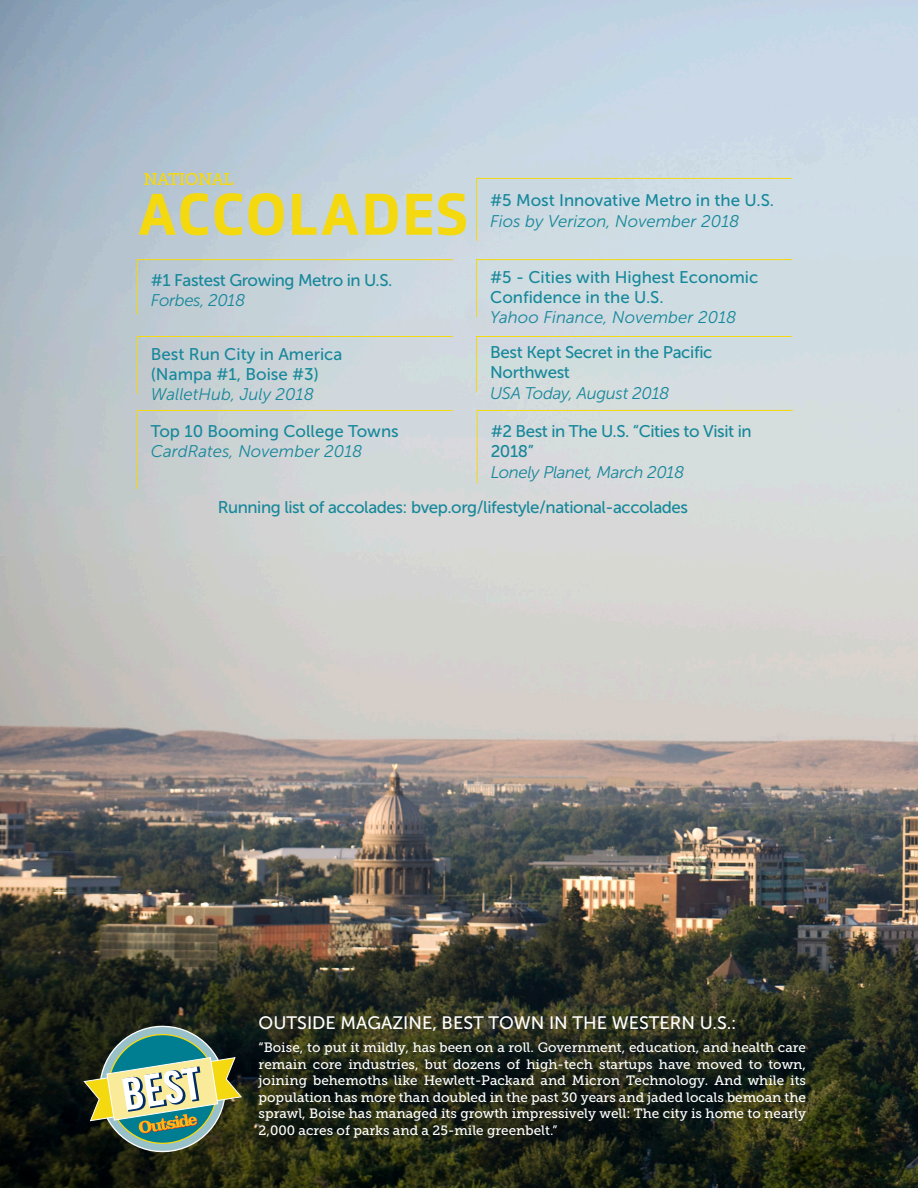
<style>
.page{position:relative;width:918px;height:1188px;background:#fff}
.page>*{position:absolute;margin:0;border:0;box-sizing:border-box;transform-origin:0 0}
.t1{font:700 58.5px "Facto";letter-spacing:.02em;color:#f5d910}
.t2{font:18px "Museo Sans 500";color:#fff}
.t3{font:16.95px "Museo Slab 500";letter-spacing:-.03em;color:#f5d910}
.t4{font:16.8px/20.2px "Museo Sans 500";letter-spacing:-.02em;color:#17889b}
.t5{font:16.8px/20.2px "Museo Sans 500";color:#17889b}
.t6{font:italic 16.8px "Museo Sans 300";color:#17889b}
.t7{font:italic 16.8px "Museo Sans 300";letter-spacing:-.025em;color:#17889b}
.t8{font:italic 16.8px "Museo Sans 300";letter-spacing:-.02em;color:#17889b}
.t9{font:13.5px/16.5px "Museo Slab 500";color:#fff;text-align:justify}
</style>
<div class="page">
<img style="left:0;top:0;width:918px;height:1188px">
<svg style="left:83px;top:1020px;width:159px;height:138px;background:#6a7f61"></svg>
<svg style="left:136px;top:259px;width:318px;height:56px;background:#c6d2d6"></svg>
<svg style="left:136px;top:410px;width:318px;height:80px;background:#ced3d2"></svg>
<div style="left:476px;top:336px;width:317px;height:57px;background:#cfdde2"></div>
<div style="left:476px;top:410px;width:318px;height:74px;background:#d6dddd"></div>
<svg style="left:136px;top:336px;width:318px;height:59px;background:#cad3d4"></svg>
<div style="left:476px;top:177px;width:317px;height:65px;background:#cfdde4"></div>
<div style="left:476px;top:259px;width:317px;height:59px;background:#cfdde2"></div>
<p class="t3" style="left:144px;top:169px;width:92px">NATIONAL</p>
<p class="t1" style="left:137px;top:170px;width:333px">ACCOLADES</p>
<p class="t4" style="left:151px;top:270px;width:243px">#1 Fastest Growing Metro in U.S.</p>
<p class="t7" style="left:151px;top:292px;width:96px">Forbes, 2018</p>
<p class="t5" style="left:151px;top:344px;width:193px">Best Run City in America</p>
<p class="t5" style="left:151px;top:364px;width:170px">(Nampa #1, Boise #3)</p>
<p class="t6" style="left:151px;top:385px;width:165px">WalletHub, July 2018</p>
<p class="t5" style="left:151px;top:421px;width:249px">Top 10 Booming College Towns</p>
<p class="t6" style="left:151px;top:442px;width:213px">CardRates, November 2018</p>
<p class="t5" style="left:490px;top:191px;width:285px">#5 Most Innovative Metro in the U.S.</p>
<p class="t6" style="left:490px;top:212px;width:251px">Fios by Verizon, November 2018</p>
<p class="t5" style="left:490px;top:267px;width:270px">#5 - Cities with Highest Economic<br>Confidence in the U.S.</p>
<p class="t6" style="left:490px;top:309px;width:248px">Yahoo Finance, November 2018</p>
<p class="t4" style="left:490px;top:342px;width:224px">Best Kept Secret in the Pacific</p>
<p class="t4" style="left:490px;top:363px;width:81px">Northwest</p>
<p class="t8" style="left:490px;top:384px;width:181px">USA Today, August 2018</p>
<p class="t4" style="left:491px;top:421px;width:262px">#2 Best in The U.S. “Cities to Visit in<br>2018”</p>
<p class="t7" style="left:491px;top:463px;width:195px">Lonely Planet, March 2018</p>
<p class="t4" style="left:218px;top:497px;width:472px">Running list of accolades: bvep.org/lifestyle/national-accolades</p>
<p class="t2" style="left:259px;top:1013px;width:479px">OUTSIDE MAGAZINE, BEST TOWN IN THE WESTERN U.S.:</p>
<p class="t9" style="left:259px;top:1040px;width:549px">“Boise, to put it mildly, has been on a roll. Government, education, and health care remain core industries, but dozens of high-tech startups have moved to town, joining behemoths like Hewlett-Packard and Micron Technology. And while its population has more than doubled in the past 30 years and jaded locals bemoan the sprawl, Boise has managed its growth impressively well: The city is home to nearly 2,000 acres of parks and a 25-mile greenbelt.”</p>
</div>
